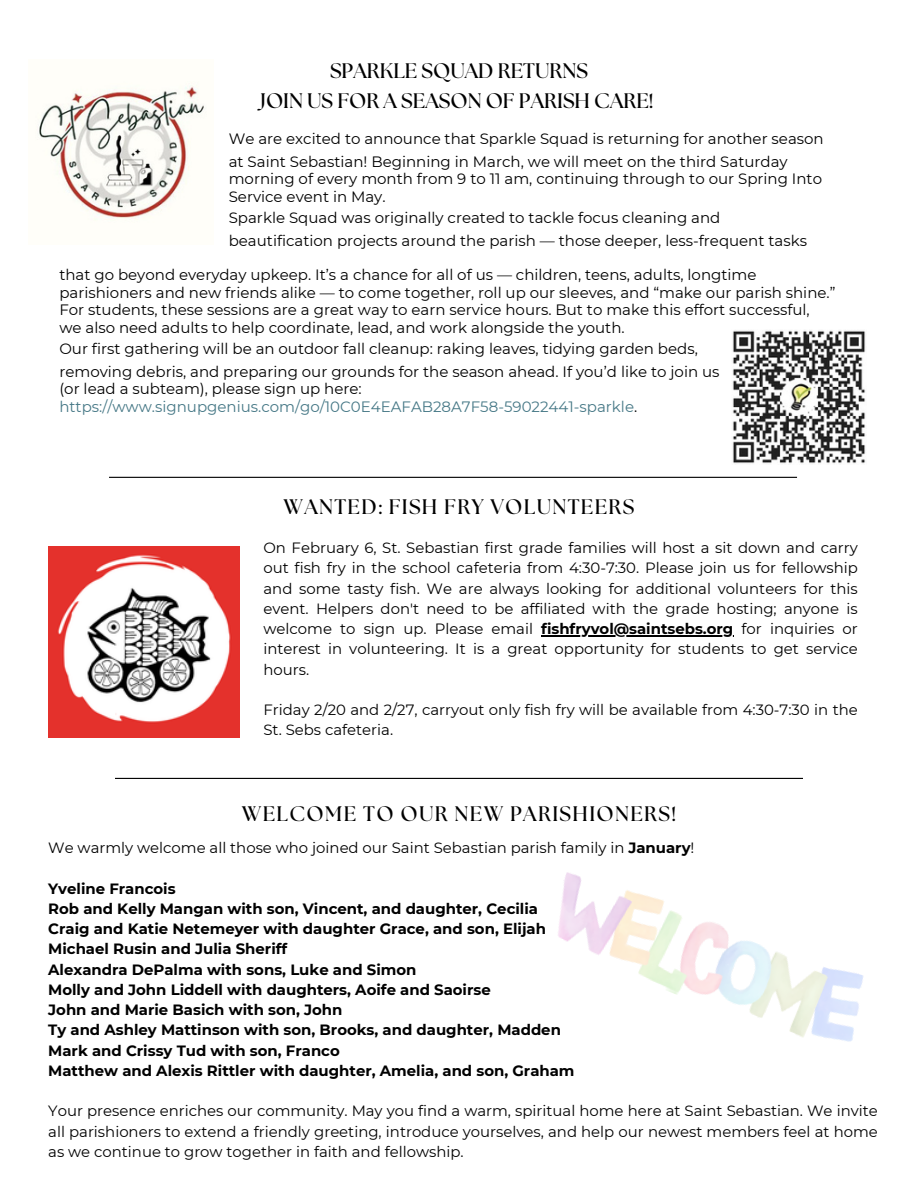
<style>
.page{position:relative;width:918px;height:1188px;background:#fff}
.page>*{position:absolute;margin:0;border:0;box-sizing:border-box;transform-origin:0 0}
.t1{font:700 21px "The Seasons";letter-spacing:.065em;color:#000}
.t2{font:700 21px/30.3px "The Seasons";color:#000;text-align:center}
.t3{font:15px "Montserrat";color:#000}
.t4{font:15px "Montserrat";color:#467886}
.t5{font:14.85px/20.2px "Montserrat";color:#000;text-align:justify}
.t6{font:700 14.85px/20.2px "Montserrat";color:#000}
.s1{color:#000}
.s2{font-weight:700}
</style>
<div class="page">
<hr style="left:115px;top:778px;width:688px;height:1px;background:#000">
<img style="left:558px;top:872px;width:306px;height:170px">
<img style="left:732px;top:330px;width:134px;height:134px">
<hr style="left:109px;top:477px;width:688px;height:1px;background:#000">
<img style="left:37px;top:85px;width:169px;height:136px">
<img style="left:48px;top:547px;width:191px;height:191px">
<hr style="left:541px;top:635px;width:192px;height:1px;background:#000">
<h1 class="t2" style="left:260px;top:56px;width:395px">SPARKLE SQUAD RETURNS<br>JOIN US FOR A SEASON OF PARISH CARE!</h1>
<p class="t3" style="left:229px;top:130px;width:596px">We are excited to announce that Sparkle Squad is returning for another season</p>
<p class="t3" style="left:229px;top:152px;width:560px">at Saint Sebastian! Beginning in March, we will meet on the third Saturday</p>
<p class="t3" style="left:229px;top:169px;width:595px">morning of every month from 9 to 11 am, continuing through to our Spring Into</p>
<p class="t3" style="left:229px;top:187px;width:158px">Service event in May.</p>
<p class="t3" style="left:229px;top:209px;width:493px">Sparkle Squad was originally created to tackle focus cleaning and</p>
<p class="t3" style="left:229px;top:231px;width:580px">beautification projects around the parish — those deeper, less‐frequent tasks</p>
<p class="t3" style="left:59px;top:266px;width:699px">that go beyond everyday upkeep. It’s a chance for all of us — children, teens, adults, longtime</p>
<p class="t3" style="left:59px;top:284px;width:778px">parishioners and new friends alike — to come together, roll up our sleeves, and “make our parish shine.”</p>
<p class="t3" style="left:59px;top:301px;width:752px">For students, these sessions are a great way to earn service hours. But to make this effort successful,</p>
<p class="t3" style="left:59px;top:319px;width:567px">we also need adults to help coordinate, lead, and work alongside the youth.</p>
<p class="t3" style="left:59px;top:340px;width:640px">Our first gathering will be an outdoor fall cleanup: raking leaves, tidying garden beds,</p>
<p class="t3" style="left:59px;top:362px;width:662px">removing debris, and preparing our grounds for the season ahead. If you’d like to join us</p>
<p class="t3" style="left:59px;top:379px;width:304px">(or lead a subteam), please sign up here:</p>
<p class="t4" style="left:59px;top:397px;width:579px">https://www.signupgenius.com/go/10C0E4EAFAB28A7F58-59022441-sparkle<span class="s1">.</span></p>
<h1 class="t1" style="left:284px;top:497px;width:352px">WANTED: FISH FRY VOLUNTEERS</h1>
<p class="t5" style="left:264px;top:538px;width:596px">On February 6, St. Sebastian first grade families will host a sit down and carry out fish fry in the school cafeteria from 4:30-7:30. Please join us for fellowship and some tasty fish. We are always looking for additional volunteers for this event. Helpers don't need to be affiliated with the grade hosting; anyone is welcome to sign up. Please email <span class="s2">fishfryvol@saintsebs.org</span> for inquiries or interest in volunteering. It is a great opportunity for students to get service hours.</p>
<p class="t5" style="left:264px;top:700px;width:596px">Friday 2/20 and 2/27, carryout only fish fry will be available from 4:30-7:30 in the<br>St. Sebs cafeteria.</p>
<h1 class="t1" style="left:242px;top:804px;width:436px">WELCOME TO OUR NEW PARISHIONERS!</h1>
<p class="t5" style="left:48px;top:838px;width:648px">We warmly welcome all those who joined our Saint Sebastian parish family in <span class="s2">January</span>!</p>
<h2 class="t6" style="left:48px;top:878px;width:528px">Yveline Francois<br>Rob and Kelly Mangan with son, Vincent, and daughter, Cecilia Craig and Katie Netemeyer with daughter Grace, and son, Elijah Michael Rusin and Julia Sheriff<br>Alexandra DePalma with sons, Luke and Simon<br>Molly and John Liddell with daughters, Aoife and Saoirse<br>John and Marie Basich with son, John<br>Ty and Ashley Mattinson with son, Brooks, and daughter, Madden Mark and Crissy Tud with son, Franco<br>Matthew and Alexis Rittler with daughter, Amelia, and son, Graham</h2>
<p class="t5" style="left:48px;top:1101px;width:831px">Your presence enriches our community. May you find a warm, spiritual home here at Saint Sebastian. We invite all parishioners to extend a friendly greeting, introduce yourselves, and help our newest members feel at home as we continue to grow together in faith and fellowship.</p>
</div>
